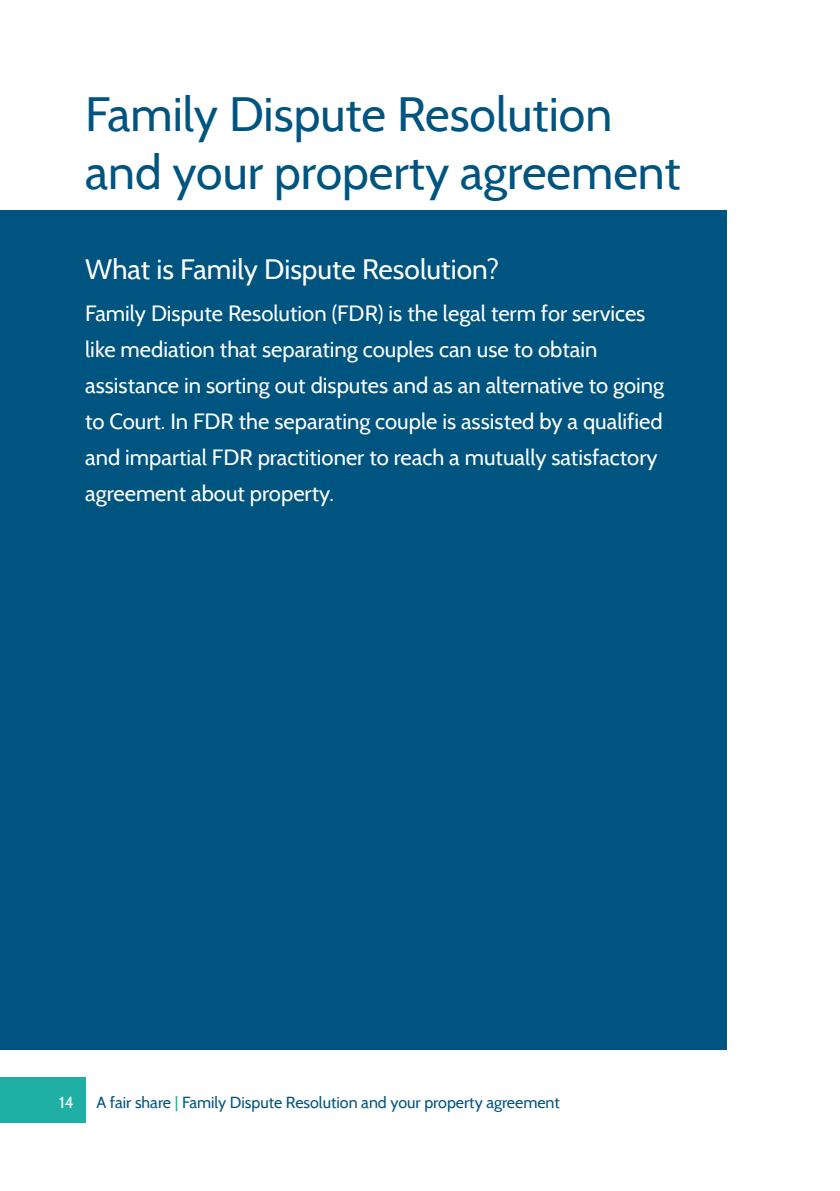
<style>
.page{position:relative;width:840px;height:1191px;background:#fff}
.page>*{position:absolute;margin:0;border:0;box-sizing:border-box;transform-origin:0 0}
.Heading_1{font:48px/57.6px "Cabin";color:#005480}
.Heading_3{font:28px "Cabin";color:#fff}
.Intro_text{font:22px/36px "Cabin";color:#fff}
.t1{font:16px "Cabin";color:#005480}
.t2{font:16px "Cabin";color:#fff}
.s1{color:#1fafa4}
</style>
<div class="page">
<div style="left:0;top:1077px;width:85px;height:46px;background:#1fafa4"></div>
<div style="left:0;top:210px;width:726px;height:839px;background:#005480"></div>
<p class="Heading_1" style="left:85px;top:85px;width:596px">Family Dispute Resolution and your property agreement</p>
<p class="Heading_3" style="left:85px;top:252px;width:415px">What is Family Dispute Resolution?</p>
<p class="Intro_text" style="left:85px;top:295px;width:580px">Family Dispute Resolution (FDR) is the legal term for services like mediation that separating couples can use to obtain assistance in sorting out disputes and as an alternative to going to Court. In FDR the separating couple is assisted by a qualified and impartial FDR practitioner to reach a mutually satisfactory agreement about property.</p>
<p class="t2" style="left:59px;top:1092px;width:16px">14</p>
<p class="t1" style="left:96px;top:1092px;width:464px">A fair share <span class="s1">|</span> Family Dispute Resolution and your property agreement</p>
</div>
